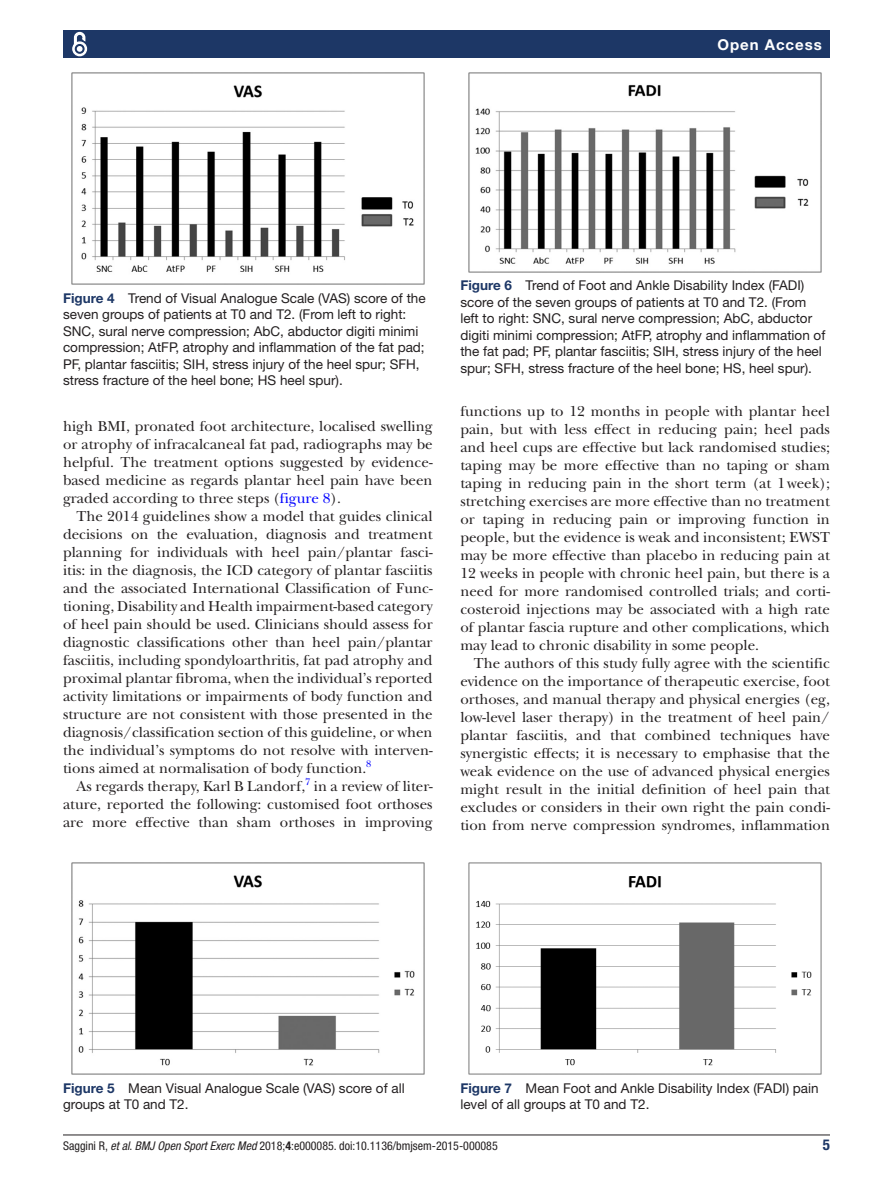
<style>
.page{position:relative;width:893px;height:1191px;background:#fff}
.page>*{position:absolute;margin:0;border:0;box-sizing:border-box;transform-origin:0 0}
.t1{font:15px/18px "New Baskerville";color:#231f20;text-align:justify}
.t2{font:700 15px "Helvetica Neue LT Std";letter-spacing:.065em;color:#fff}
.t3{font:700 condensed 15px "Helvetica Neue LT Std";color:#1d3766}
.t4{font:13.5px/16.5px "Helvetica Neue LT Std";color:#231f20}
.t5{font:condensed 12px "Helvetica Neue LT Std";color:#231f20}
.t6{font:9.9px "New Baskerville";color:#00f}
.s1{font-weight:700;color:#1d3766}
.s2{color:#00f}
.s3{font-style:italic}
.s4{font-weight:700}
</style>
<div class="page">
<hr style="left:63px;top:1134px;width:767px;height:1px;background:#231f20">
<div style="left:63px;top:31px;width:767px;height:27px;background:#1d3766"></div>
<svg style="left:72px;top:31px;width:16px;height:26px"></svg>
<img style="left:71px;top:73px;width:353px;height:212px">
<img style="left:71px;top:862px;width:353px;height:212px">
<img style="left:469px;top:73px;width:353px;height:199px">
<img style="left:469px;top:862px;width:353px;height:212px">
<p class="t2" style="left:717px;top:35px;width:106px">Open Access</p>
<p class="t4" style="left:63px;top:290px;width:364px"><span class="s1">Figure 4</span> Trend of Visual Analogue Scale (VAS) score of the seven groups of patients at T0 and T2. (From left to right:<br>SNC, sural nerve compression; AbC, abductor digiti minimi compression; AtFP, atrophy and inflammation of the fat pad; PF, plantar fasciitis; SIH, stress injury of the heel spur; SFH, stress fracture of the heel bone; HS heel spur).</p>
<p class="t1" style="left:63px;top:417px;width:371px">high BMI, pronated foot architecture, localised swelling or atrophy of infracalcaneal fat pad, radiographs may be helpful. The treatment options suggested by evidence&shy;based medicine as regards plantar heel pain have been graded according to three steps (<span class="s2">figure 8</span>).</p>
<p class="t1" style="left:63px;top:507px;width:371px;text-indent:14px">The 2014 guidelines show a model that guides clinical decisions on the evaluation, diagnosis and treatment planning for individuals with heel pain/plantar fasci&shy;itis: in the diagnosis, the ICD category of plantar fasciitis and the associated International Classification of Func&shy;tioning, Disability and Health impairment-based category of heel pain should be used. Clinicians should assess for diagnostic classifications other than heel pain/plantar fasciitis, including spondyloarthritis, fat pad atrophy and proximal plantar fibroma, when the individual’s reported activity limitations or impairments of body function and structure are not consistent with those presented in the diagnosis/classification section of this guideline, or when the individual’s symptoms do not resolve with interven&shy;tions aimed at normalisation of body function.</p>
<p class="t6" style="left:366px;top:757px;width:7px">8</p>
<p class="t6" style="left:305px;top:775px;width:7px">7</p>
<p class="t1" style="left:63px;top:777px;width:371px;text-indent:251px">in a review of liter&shy;ature, reported the following: customised foot orthoses are more effective than sham orthoses in improving</p>
<p class="t1" style="left:76px;top:777px;width:230px">As regards therapy, Karl B Landorf,</p>
<p class="t4" style="left:460px;top:277px;width:366px"><span class="s1">Figure 6</span> Trend of Foot and Ankle Disability Index (FADI) score of the seven groups of patients at T0 and T2. (From left to right: SNC, sural nerve compression; AbC, abductor digiti minimi compression; AtFP, atrophy and inflammation of the fat pad; PF, plantar fasciitis; SIH, stress injury of the heel spur; SFH, stress fracture of the heel bone; HS, heel spur).</p>
<p class="t1" style="left:460px;top:402px;width:371px">functions up to 12 months in people with plantar heel pain, but with less effect in reducing pain; heel pads and heel cups are effective but lack randomised studies; taping may be more effective than no taping or sham taping in reducing pain in the short term (at 1week); stretching exercises are more effective than no treatment or taping in reducing pain or improving function in people, but the evidence is weak and inconsistent; EWST may be more effective than placebo in reducing pain at 12 weeks in people with chronic heel pain, but there is a need for more randomised controlled trials; and corti&shy;costeroid injections may be associated with a high rate of plantar fascia rupture and other complications, which may lead to chronic disability in some people.</p>
<p class="t1" style="left:460px;top:654px;width:371px;text-indent:14px">The authors of this study fully agree with the scientific evidence on the importance of therapeutic exercise, foot orthoses, and manual therapy and physical energies (eg, low-level laser therapy) in the treatment of heel pain/ plantar fasciitis, and that combined techniques have synergistic effects; it is necessary to emphasise that the weak evidence on the use of advanced physical energies might result in the initial definition of heel pain that excludes or considers in their own right the pain condi&shy;tion from nerve compression syndromes, inflammation</p>
<p class="t4" style="left:63px;top:1079px;width:343px"><span class="s1">Figure 5</span> Mean Visual Analogue Scale (VAS) score of all groups at T0 and T2.</p>
<p class="t4" style="left:460px;top:1079px;width:360px"><span class="s1">Figure 7</span> Mean Foot and Ankle Disability Index (FADI) pain level of all groups at T0 and T2.</p>
<p class="t5" style="left:63px;top:1138px;width:436px">Saggini R, <span class="s3">et al</span>. <span class="s3">BMJ Open Sport Exerc Med</span> 2018;<span class="s4">4</span>:e000085. doi:10.1136/bmjsem-2015-000085</p>
<p class="t3" style="left:823px;top:1135px;width:9px">5</p>
</div>
